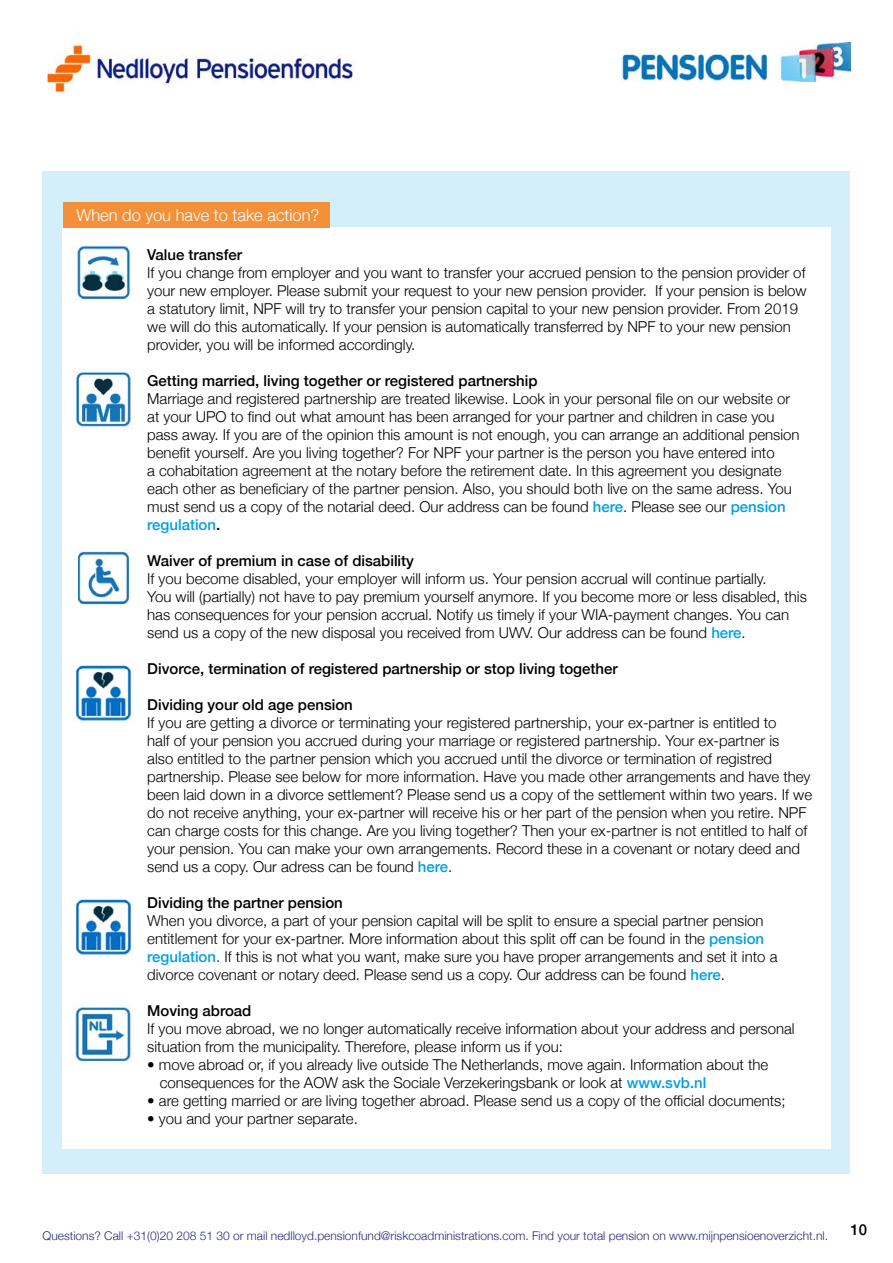
<style>
.page{position:relative;width:893px;height:1263px;background:#fff}
.page>*{position:absolute;margin:0;border:0;box-sizing:border-box;transform-origin:0 0}
.t1{font:300 16.5px "Helvetica Neue";color:#fff}
.t2{font:300 15px/18px "Helvetica Neue";color:#000}
.t3{font:500 15px "Helvetica Neue";color:#000}
.t4{font:300 12px "Helvetica Neue";color:#252b78}
.s1{font-weight:500;color:#009fe3}
.s2{font-weight:500}
.s3{color:#00f}
</style>
<div class="page">
<div style="left:43px;top:171px;width:807px;height:1003px;background:#d4effa"></div>
<div style="left:62px;top:227px;width:769px;height:922px;background:#fff"></div>
<img style="left:73px;top:1005px;width:59px;height:57px">
<img style="left:44px;top:43px;width:311px;height:51px">
<img style="left:74px;top:898px;width:60px;height:57px">
<img style="left:74px;top:664px;width:60px;height:57px">
<img style="left:621px;top:43px;width:229px;height:39px">
<div style="left:63px;top:202px;width:267px;height:25px;background:#f2913a"></div>
<img style="left:76px;top:245px;width:58px;height:56px">
<img style="left:74px;top:370px;width:59px;height:59px">
<img style="left:78px;top:551px;width:54px;height:56px">
<p class="t1" style="left:76px;top:202px;width:244px">When do you have to take action?</p>
<p class="t3" style="left:147px;top:243px;width:96px">Value transfer</p>
<p class="t2" style="left:147px;top:263px;width:661px">If you change from employer and you want to transfer your accrued pension to the pension provider of your new employer. Please submit your request to your new pension provider. If your pension is below a statutory limit, NPF will try to transfer your pension capital to your new pension provider. From 2019 we will do this automatically. If your pension is automatically transferred by NPF to your new pension provider, you will be informed accordingly.</p>
<p class="t3" style="left:147px;top:369px;width:392px">Getting married, living together or registered partnership</p>
<p class="t2" style="left:147px;top:389px;width:654px">Marriage and registered partnership are treated likewise. Look in your personal file on our website or at your UPO to find out what amount has been arranged for your partner and children in case you pass away. If you are of the opinion this amount is not enough, you can arrange an additional pension benefit yourself. Are you living together? For NPF your partner is the person you have entered into<br>a cohabitation agreement at the notary before the retirement date. In this agreement you designate each other as beneficiary of the partner pension. Also, you should both live on the same adress. You must send us a copy of the notarial deed. Our address can be found <span class="s1">here</span>. Please see our <span class="s1">pension regulation</span><span class="s2">.</span></p>
<p class="t3" style="left:147px;top:549px;width:268px">Waiver of premium in case of disability</p>
<p class="t2" style="left:147px;top:569px;width:661px">If you become disabled, your employer will inform us. Your pension accrual will continue partially.<br>You will (partially) not have to pay premium yourself anymore. If you become more or less disabled, this has consequences for your pension accrual. Notify us timely if your WIA-payment changes. You can send us a copy of the new disposal you received from UWV. Our address can be found <span class="s1">here</span>.</p>
<p class="t3" style="left:147px;top:657px;width:472px">Divorce, termination of registered partnership or stop living together</p>
<p class="t3" style="left:147px;top:693px;width:207px">Dividing your old age pension</p>
<p class="t2" style="left:147px;top:713px;width:666px">If you are getting a divorce or terminating your registered partnership, your ex-partner is entitled to<br>half of your pension you accrued during your marriage or registered partnership. Your ex-partner is<br>also entitled to the partner pension which you accrued until the divorce or termination of registred partnership. Please see below for more information. Have you made other arrangements and have they been laid down in a divorce settlement? Please send us a copy of the settlement within two years. If we do not receive anything, your ex-partner will receive his or her part of the pension when you retire. NPF can charge costs for this change. Are you living together? Then your ex-partner is not entitled to half of your pension. You can make your own arrangements. Record these in a covenant or notary deed and send us a copy. Our adress can be found <span class="s1">here</span>.</p>
<p class="t3" style="left:147px;top:891px;width:197px">Dividing the partner pension</p>
<p class="t2" style="left:147px;top:911px;width:632px">When you divorce, a part of your pension capital will be split to ensure a special partner pension entitlement for your ex-partner. More information about this split off can be found in the <span class="s1">pension regulation</span><span class="s3">.</span> If this is not what you want, make sure you have proper arrangements and set it into a divorce covenant or notary deed. Please send us a copy. Our address can be found <span class="s1">here</span>.</p>
<p class="t3" style="left:147px;top:999px;width:106px">Moving abroad</p>
<p class="t2" style="left:147px;top:1019px;width:649px">If you move abroad, we no longer automatically receive information about your address and personal situation from the municipality. Therefore, please inform us if you:</p>
<p class="t2" style="left:160px;top:1055px;width:610px;text-indent:-13px">• move abroad or, if you already live outside The Netherlands, move again. Information about the consequences for the AOW ask the Sociale Verzekeringsbank or look at <span class="s1">www.svb.nl</span></p>
<p class="t2" style="left:147px;top:1091px;width:640px">• are getting married or are living together abroad. Please send us a copy of the official documents;</p>
<p class="t2" style="left:147px;top:1109px;width:212px">• you and your partner separate.</p>
<p class="t4" style="left:43px;top:1225px;width:787px">Questions? Call +31(0)20 208 51 30 or mail nedlloyd.pensionfund@riskcoadministrations.com. Find your total pension on www.mijnpensioenoverzicht.nl.</p>
<p class="t3" style="left:850px;top:1218px;width:18px">10</p>
</div>
